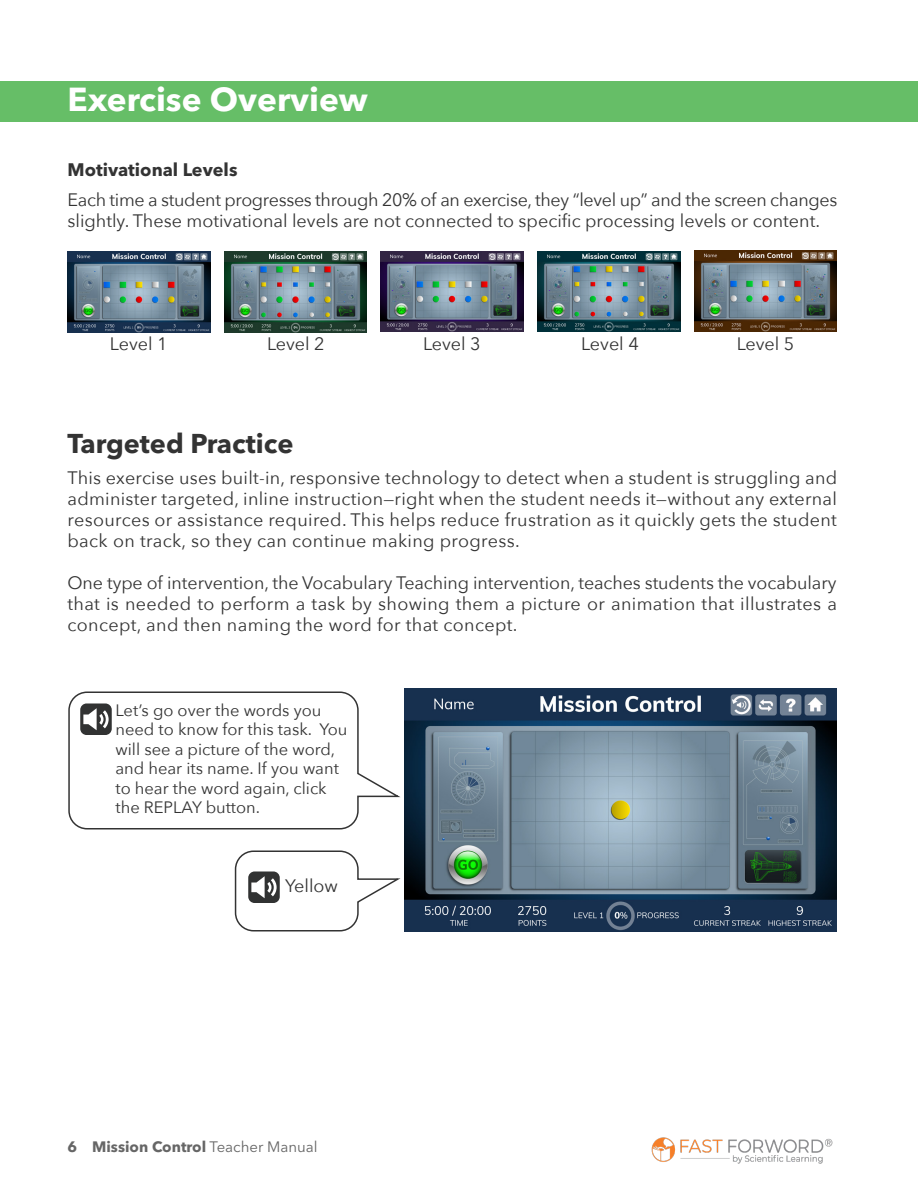
<style>
.page{position:relative;width:918px;height:1188px;background:#fff}
.page>*{position:absolute;margin:0;border:0;box-sizing:border-box;transform-origin:0 0}
.t1{font:700 33px "Avenir Next LT Pro";color:#fff}
.edited{font:700 27px "Avenir Next LT Pro";color:#333}
.edited-2{font:18px/21px "Avenir Next";color:#333;text-align:justify}
.edited-3{font:700 18px "Avenir Next LT Pro";color:#333}
.edited-4{font:16.5px/19.5px "Avenir Next";color:#333}
.t2{font:700 15px "Avenir Next LT Pro";color:#666}
.s1{font-weight:400}
</style>
<div class="page">
<svg style="left:68px;top:691px;width:332px;height:139px"></svg>
<img style="left:651px;top:1137px;width:182px;height:27px">
<div style="left:0;top:81px;width:918px;height:41px;background:#66be67"></div>
<img style="left:381px;top:251px;width:143px;height:80px">
<img style="left:68px;top:252px;width:142px;height:80px">
<img style="left:224px;top:252px;width:143px;height:80px">
<img style="left:538px;top:251px;width:142px;height:80px">
<img style="left:694px;top:251px;width:143px;height:80px">
<img style="left:405px;top:689px;width:432px;height:243px">
<div style="left:80px;top:704px;width:32px;height:31px;background:#313232;border-radius:6px"></div>
<svg style="left:83px;top:708px;width:26px;height:22px"></svg>
<svg style="left:234px;top:850px;width:167px;height:82px"></svg>
<h1 class="t1" style="left:68px;top:80px;width:302px">Exercise Overview</h1>
<p class="edited-3" style="left:68px;top:158px;width:172px">Motivational Levels</p>
<p class="edited-2" style="left:68px;top:188px;width:771px">Each time a student progresses through 20% of an exercise, they “level up” and the screen changes slightly. These motivational levels are not connected to specific processing levels or content.</p>
<p class="edited-2" style="left:110px;top:333px;width:59px">Level 1</p>
<p class="edited-2" style="left:267px;top:333px;width:59px">Level 2</p>
<p class="edited-2" style="left:423px;top:333px;width:59px">Level 3</p>
<p class="edited-2" style="left:581px;top:333px;width:59px">Level 4</p>
<p class="edited-2" style="left:737px;top:333px;width:59px">Level 5</p>
<p class="edited" style="left:68px;top:427px;width:228px">Targeted Practice</p>
<p class="edited-2" style="left:68px;top:467px;width:771px">This exercise uses built-in, responsive technology to detect when a student is struggling and administer targeted, inline instruction—right when the student needs it—without any external resources or assistance required. This helps reduce frustration as it quickly gets the student back on track, so they can continue making progress.</p>
<p class="edited-2" style="left:68px;top:572px;width:771px">One type of intervention, the Vocabulary Teaching intervention, teaches students the vocabulary that is needed to perform a task by showing them a picture or animation that illustrates a concept, and then naming the word for that concept.</p>
<p class="edited-4" style="left:116px;top:699px;width:234px">Let’s go over the words you need to know for this task. You will see a picture of the word, and hear its name. If you want to hear the word again, click the REPLAY button.</p>
<p class="edited-2" style="left:285px;top:874px;width:55px">Yellow</p>
<p class="t2" style="left:68px;top:1138px;width:252px">6 Mission Control <span class="s1">Teacher Manual</span></p>
</div>
